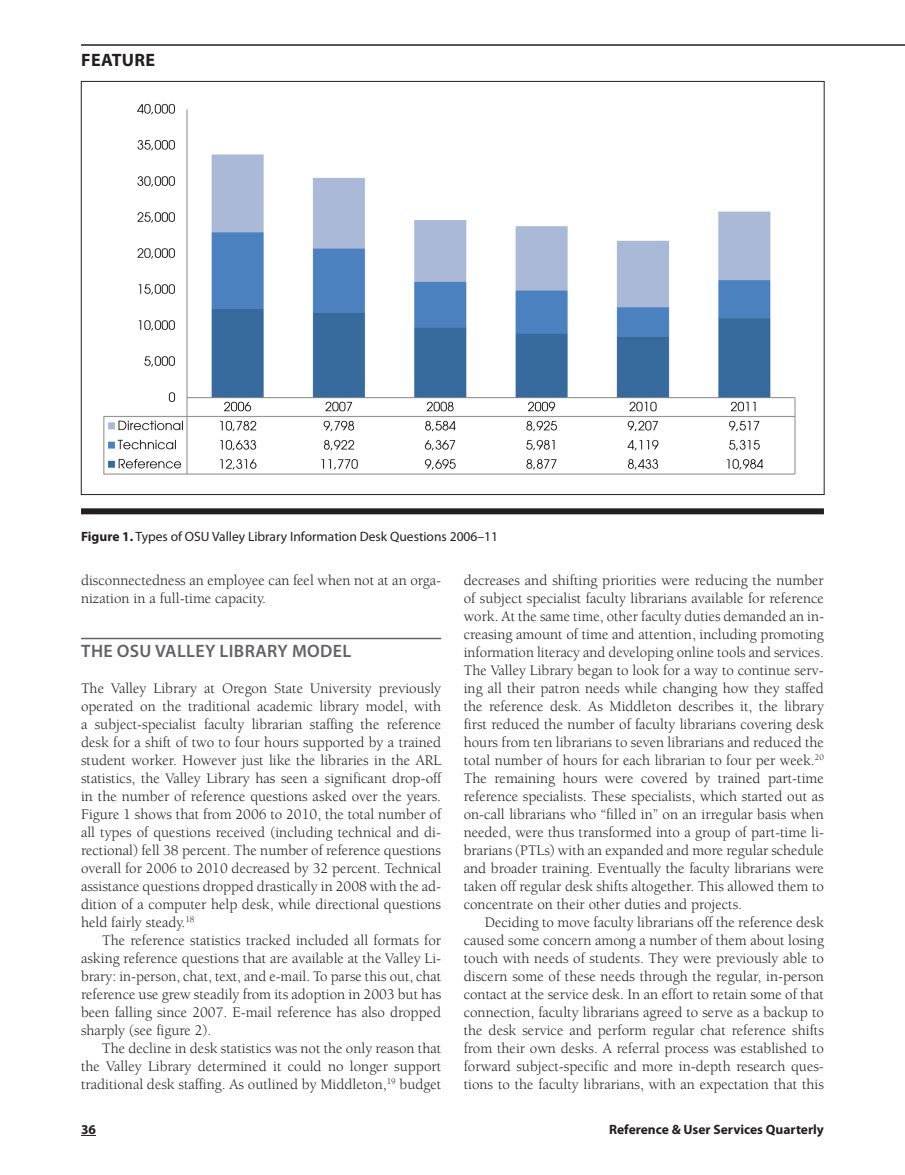
<style>
.page{position:relative;width:905px;height:1175px;background:#fff}
.page>*{position:absolute;margin:0;border:0;box-sizing:border-box;transform-origin:0 0}
.t1{font:600 18px "Myriad Pro";letter-spacing:.02em;color:#636366}
.t2{font:700 18px "Myriad Pro";color:#231f20}
.t3{font:15px/18px "Berkeley";color:#231f20;text-align:justify}
.t4{font:13.5px "Myriad Pro";color:#231f20}
.t5{font:700 13.5px "Myriad Pro";color:#231f20}
.s1{font-weight:700}
</style>
<div class="page">
<svg style="left:81px;top:1135px;width:15px;height:1px"></svg>
<hr style="left:81px;top:44px;width:823px;height:2px;background:#231f20">
<hr style="left:81px;top:638px;width:360px;height:1px;background:#636366">
<div style="left:81px;top:508px;width:743px;height:6px;background:#231f20"></div>
<img style="left:103px;top:103px;width:693px;height:372px">
<p class="t2" style="left:81px;top:48px;width:53px">Feature</p>
<p class="t4" style="left:81px;top:528px;width:418px"><span class="s1">Figure 1.</span> Types of OSU Valley Library Information Desk Questions 2006–11</p>
<p class="t3" style="left:81px;top:572px;width:361px">disconnectedness an employee can feel when not at an orga&shy;nization in a full-time capacity.</p>
<p class="t1" style="left:81px;top:640px;width:95px">THE OSU VALLEY</p>
<p class="t1" style="left:219px;top:640px;width:20px">LIBRARY</p>
<p class="t1" style="left:292px;top:640px;width:51px">MODEL</p>
<p class="t3" style="left:81px;top:680px;width:362px">The Valley Library at Oregon State University previously operated on the traditional academic library model, with a subject-specialist faculty librarian staffing the reference desk for a shift of two to four hours supported by a trained student worker. However just like the libraries in the ARL statistics, the Valley Library has seen a significant drop-off in the number of reference questions asked over the years.<br>Figure 1 shows that from 2006 to 2010, the total number of all types of questions received (including technical and di&shy;rectional) fell 38 percent. The number of reference questions overall for 2006 to 2010 decreased by 32 percent. Technical assistance questions dropped drastically in 2008 with the ad&shy;dition of a computer help desk, while directional questions held fairly steady.<sup>18</sup></p>
<p class="t3" style="left:81px;top:932px;width:362px;text-indent:21px">The reference statistics tracked included all formats for asking reference questions that are available at the Valley Li&shy;brary: in-person, chat, text, and e-mail. To parse this out, chat reference use grew steadily from its adoption in 2003 but has been falling since 2007. E-mail reference has also dropped sharply (see figure 2).</p>
<p class="t3" style="left:81px;top:1040px;width:362px;text-indent:21px">The decline in desk statistics was not the only reason that the Valley Library determined it could no longer support traditional desk staffing. As outlined by Middleton,<sup>19</sup> budget</p>
<p class="t3" style="left:464px;top:572px;width:362px">decreases and shifting priorities were reducing the number of subject specialist faculty librarians available for reference work. At the same time, other faculty duties demanded an in&shy;creasing amount of time and attention, including promoting information literacy and developing online tools and services.<br>The Valley Library began to look for a way to continue serv&shy;ing all their patron needs while changing how they staffed the reference desk. As Middleton describes it, the library first reduced the number of faculty librarians covering desk hours from ten librarians to seven librarians and reduced the total number of hours for each librarian to four per week.<sup>20<br></sup>The remaining hours were covered by trained part-time reference specialists. These specialists, which started out as on-call librarians who “filled in” on an irregular basis when needed, were thus transformed into a group of part-time li&shy;brarians (PTLs) with an expanded and more regular schedule and broader training. Eventually the faculty librarians were taken off regular desk shifts altogether. This allowed them to concentrate on their other duties and projects.</p>
<p class="t3" style="left:464px;top:914px;width:362px;text-indent:21px">Deciding to move faculty librarians off the reference desk caused some concern among a number of them about losing touch with needs of students. They were previously able to discern some of these needs through the regular, in-person contact at the service desk. In an effort to retain some of that connection, faculty librarians agreed to serve as a backup to the desk service and perform regular chat reference shifts from their own desks. A referral process was established to forward subject-specific and more in-depth research ques&shy;tions to the faculty librarians, with an expectation that this</p>
<p class="t5" style="left:81px;top:1120px;width:16px">36</p>
<p class="t5" style="left:609px;top:1120px;width:216px">Reference &amp; User Services Quarterly</p>
</div>
